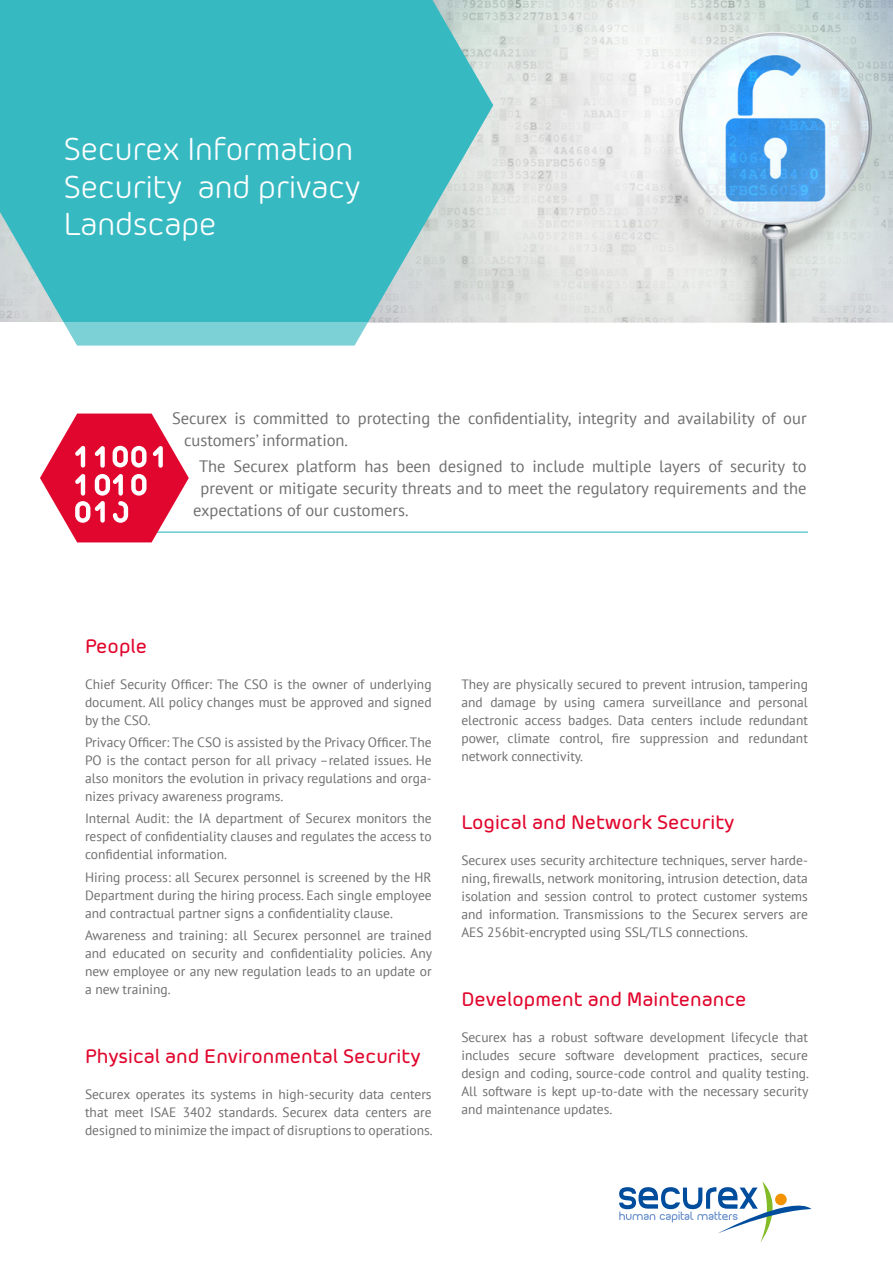
<style>
.page{position:relative;width:893px;height:1263px;background:#fff}
.page>*{position:absolute;margin:0;border:0;box-sizing:border-box;transform-origin:0 0}
.t1{font:31.5px/37.5px "Morebi Rounded";color:#fff}
.t2{font:500 19.5px "Morebi Rounded";color:#e1062d}
.t3{font:16.5px/21.8px "PT Sans";color:#706f6f}
.t4{font:13.5px/18px "PT Sans";color:#706f6f;text-align:justify}
</style>
<div class="page">
<img style="left:493px;top:0;width:400px;height:322px">
<hr style="left:85px;top:531px;width:723px;height:2px;background:#37b9c2">
<svg style="left:619px;top:1181px;width:192px;height:61px"></svg>
<svg style="left:40px;top:414px;width:149px;height:128px"></svg>
<svg style="left:0;top:0;width:493px;height:323px;background:#4bbdc4"></svg>
<svg style="left:64px;top:323px;width:304px;height:23px;background:#84d3d9"></svg>
<h1 class="t1" style="left:64px;top:129px;width:298px">Securex Information<br>Security and privacy<br>Landscape</h1>
<p class="t3" style="left:184px;top:407px;width:624px;text-indent:-12px">Securex is committed to protecting the confidentiality, integrity and availability of our customers’ information.</p>
<p class="t3" style="left:199px;top:455px;width:609px">The Securex platform has been designed to include multiple layers of security to</p>
<p class="t3" style="left:201px;top:477px;width:608px">prevent or mitigate security threats and to meet the regulatory requirements and the</p>
<p class="t3" style="left:193px;top:498px;width:217px">expectations of our customers.</p>
<h2 class="t2" style="left:85px;top:632px;width:64px">People</h2>
<p class="t4" style="left:85px;top:675px;width:348px">Chief Security Officer: The CSO is the owner of underlying document. All policy changes must be approved and signed by the CSO.</p>
<p class="t4" style="left:85px;top:733px;width:348px">Privacy Officer: The CSO is assisted by the Privacy Officer. The PO is the contact person for all privacy –related issues. He also monitors the evolution in privacy regulations and orga&shy;nizes privacy awareness programs.</p>
<p class="t4" style="left:85px;top:809px;width:348px">Internal Audit: the IA department of Securex monitors the respect of confidentiality clauses and regulates the access to confidential information.</p>
<p class="t4" style="left:85px;top:868px;width:348px">Hiring process: all Securex personnel is screened by the HR Department during the hiring process. Each single employee and contractual partner signs a confidentiality clause.</p>
<p class="t4" style="left:85px;top:926px;width:349px">Awareness and training: all Securex personnel are trained and educated on security and confidentiality policies. Any new employee or any new regulation leads to an update or a new training.</p>
<h2 class="t2" style="left:85px;top:1041px;width:337px">Physical and Environmental Security</h2>
<p class="t4" style="left:85px;top:1084px;width:349px">Securex operates its systems in high-security data centers that meet ISAE 3402 standards. Securex data centers are designed to minimize the impact of disruptions to operations.</p>
<p class="t4" style="left:461px;top:674px;width:348px">They are physically secured to prevent intrusion, tampering and damage by using camera surveillance and personal electronic access badges. Data centers include redundant power, climate control, fire suppression and redundant network connectivity.</p>
<h2 class="t2" style="left:461px;top:808px;width:275px">Logical and Network Security</h2>
<p class="t4" style="left:461px;top:851px;width:348px">Securex uses security architecture techniques, server harde&shy;ning, firewalls, network monitoring, intrusion detection, data isolation and session control to protect customer systems and information. Transmissions to the Securex servers are AES 256bit-encrypted using SSL/TLS connections.</p>
<h2 class="t2" style="left:461px;top:985px;width:287px">Development and Maintenance</h2>
<p class="t4" style="left:461px;top:1027px;width:349px">Securex has a robust software development lifecycle that includes secure software development practices, secure design and coding, source-code control and quality testing.<br>All software is kept up-to-date with the necessary security and maintenance updates.</p>
</div>
